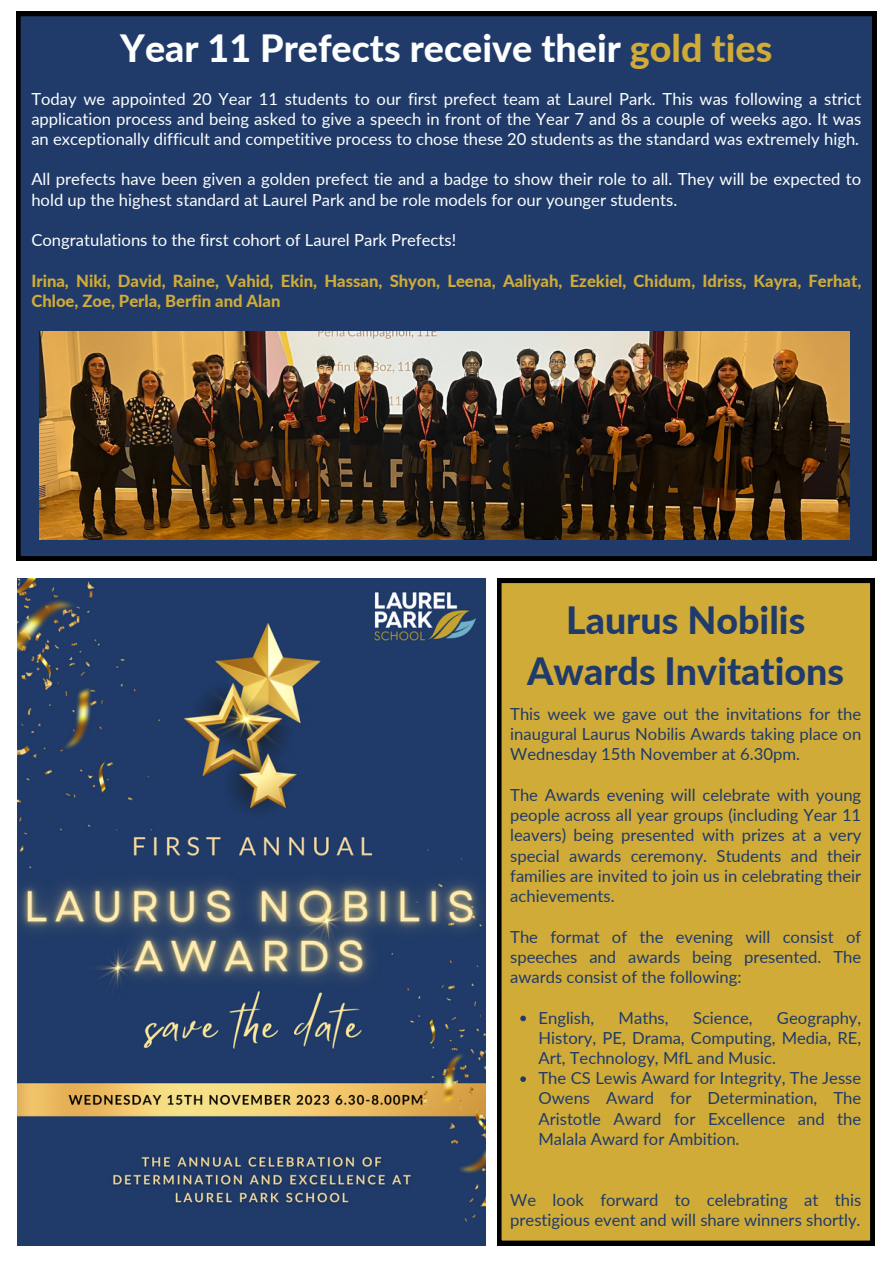
<style>
.page{position:relative;width:893px;height:1264px;background:#fff}
.page>*{position:absolute;margin:0;border:0;box-sizing:border-box;transform-origin:0 0}
.t1{font:800 37.65px "Lato";color:#fdfefe}
.t2{font:800 37.65px/51.8px "Lato";color:#203b69;text-align:center}
.t3{font:16.65px/20.2px "Lato";color:#203b69;text-align:justify}
.t4{font:16.65px/20.2px "Lato";color:#fdfefe;text-align:justify}
.t5{font:800 16.65px/20.2px "Lato";color:#d0ab38}
.s1{color:#d0ab38}
</style>
<div class="page">
<div style="left:16px;top:12px;width:860px;height:548px;background:#203b69"></div>
<img style="left:40px;top:331px;width:809px;height:208px">
<div style="left:497px;top:578px;width:377px;height:666px;background:#d0ab38"></div>
<img style="left:18px;top:578px;width:468px;height:667px">
<svg style="left:520px;top:1015px;width:6px;height:6px"></svg>
<svg style="left:520px;top:1076px;width:6px;height:5px"></svg>
<p class="t1" style="left:120px;top:25px;width:653px">Year 11 Prefects receive their <span class="s1">gold ties</span></p>
<p class="t4" style="left:31px;top:88px;width:831px">Today we appointed 20 Year 11 students to our first prefect team at Laurel Park. This was following a strict application process and being asked to give a speech in front of the Year 7 and 8s a couple of weeks ago. It was an exceptionally difficult and competitive process to chose these 20 students as the standard was extremely high.</p>
<p class="t4" style="left:31px;top:169px;width:831px">All prefects have been given a golden prefect tie and a badge to show their role to all. They will be expected to hold up the highest standard at Laurel Park and be role models for our younger students.</p>
<p class="t4" style="left:31px;top:230px;width:426px">Congratulations to the first cohort of Laurel Park Prefects!</p>
<p class="t5" style="left:31px;top:270px;width:831px">Irina, Niki, David, Raine, Vahid, Ekin, Hassan, Shyon, Leena, Aaliyah, Ezekiel, Chidum, Idriss, Kayra, Ferhat,<br>Chloe, Zoe, Perla, Berfin and Alan</p>
<p class="t2" style="left:527px;top:593px;width:318px">Laurus Nobilis<br>Awards Invitations</p>
<p class="t3" style="left:510px;top:703px;width:352px">This week we gave out the invitations for the inaugural Laurus Nobilis Awards taking place on Wednesday 15th November at 6.30pm.</p>
<p class="t3" style="left:510px;top:784px;width:352px">The Awards evening will celebrate with young people across all year groups (including Year 11 leavers) being presented with prizes at a very special awards ceremony. Students and their families are invited to join us in celebrating their achievements.</p>
<p class="t3" style="left:510px;top:925px;width:352px">The format of the evening will consist of speeches and awards being presented. The awards consist of the following:</p>
<p class="t3" style="left:538px;top:1006px;width:324px;text-indent:238px">Geography, History, PE, Drama, Computing, Media, RE, Art, Technology, MfL and Music.</p>
<p class="t3" style="left:538px;top:1067px;width:324px">The CS Lewis Award for Integrity, The Jesse Owens Award for Determination, The Aristotle Award for Excellence and the Malala Award for Ambition.</p>
<p class="t3" style="left:538px;top:1006px;width:57px">English,</p>
<p class="t3" style="left:618px;top:1006px;width:51px">Maths,</p>
<p class="t3" style="left:693px;top:1006px;width:61px">Science,</p>
<p class="t3" style="left:510px;top:1189px;width:352px">We look forward to celebrating at this prestigious event and will share winners shortly.</p>
</div>
